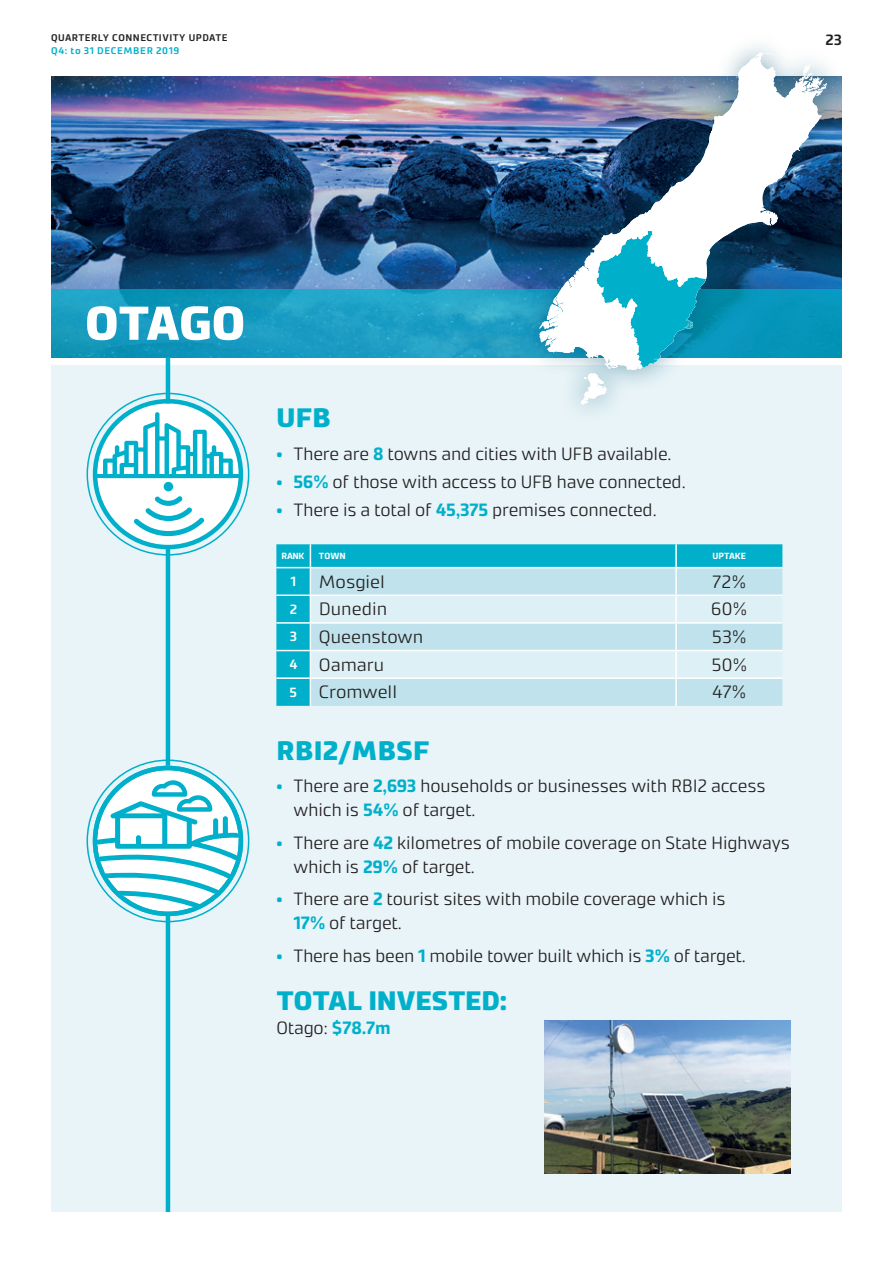
<style>
.page{position:relative;width:893px;height:1263px;background:#fff}
.page>*{position:absolute;margin:0;border:0;box-sizing:border-box;transform-origin:0 0}
.t1{font:900 48px "Accura";letter-spacing:-.005em;color:#fff;scale:1.05 1}
.t2{font:900 27px "Accura";letter-spacing:-.005em;color:#00b0cb;scale:1.05 1}
.t3{font:300 18px/24px "Accura";letter-spacing:-.01em;color:#231f20}
.t4{font:600 15px "Accura";color:#231f20}
.t5{font:600 13.5px "Accura";color:#fff}
.t6{font:600 9.75px "Accura";letter-spacing:.045em;color:#231f20}
.t7{font:600 9.75px "Accura";letter-spacing:.065em;color:#00b0cb}
.t8{font:700 9px "Accura";letter-spacing:.01em;color:#fff}
.s1{font-weight:700;color:#00b0cb}
.s2{font-weight:600;font-size:13.5px;color:#fff}
</style>
<div class="page">
<div style="left:51px;top:366px;width:791px;height:846px;background:#e8f4f8"></div>
<img style="left:51px;top:77px;width:465px;height:212px">
<svg style="left:51px;top:289px;width:465px;height:68px;background:#1a9dc1"></svg>
<div style="left:95px;top:401px;width:146px;height:146px;background:#fff;border-radius:50%"></div>
<div style="left:93px;top:399px;width:150px;height:150px;border:4px solid #00b0cb;border-radius:50%"></div>
<svg style="left:95px;top:768px;width:146px;height:146px"></svg>
<hr style="left:166px;top:547px;width:4px;height:219px;background:#00b0cb">
<hr style="left:166px;top:357px;width:4px;height:46px;background:#00b0cb">
<svg style="left:276px;top:544px;width:34px;height:162px;background:#07b2cc"></svg>
<hr style="left:276px;top:567px;width:34px;height:1px;background:#fff">
<hr style="left:276px;top:594px;width:34px;height:2px;background:#fff">
<hr style="left:276px;top:622px;width:34px;height:2px;background:#fff">
<hr style="left:276px;top:650px;width:34px;height:1px;background:#fff">
<hr style="left:276px;top:677px;width:34px;height:2px;background:#fff">
<svg style="left:310px;top:544px;width:472px;height:162px"></svg>
<hr style="left:676px;top:677px;width:106px;height:2px;background:#fff">
<hr style="left:675px;top:679px;width:2px;height:27px;background:#fff">
<hr style="left:166px;top:914px;width:4px;height:298px;background:#00b0cb">
<img style="left:544px;top:1020px;width:247px;height:154px">
<svg style="left:103px;top:412px;width:130px;height:66px"></svg>
<div style="left:164px;top:482px;width:9px;height:9px;background:#00b0cb;border-radius:50%"></div>
<svg style="left:134px;top:496px;width:70px;height:40px"></svg>
<hr style="left:230px;top:474px;width:12px;height:4px;background:#00b0cb">
<hr style="left:95px;top:474px;width:12px;height:4px;background:#00b0cb">
<svg style="left:93px;top:780px;width:151px;height:130px;background:#ade5ee"></svg>
<div style="left:93px;top:766px;width:150px;height:150px;border:4px solid #00b0cb;border-radius:50%"></div>
<div style="left:516px;top:29px;width:333px;height:398px;background:#005676;opacity:.5"></div>
<img style="left:539px;top:53px;width:288px;height:352px">
<p class="t6" style="left:51px;top:32px;width:178px">QUARTERLY CONNECTIVITY UPDATE</p>
<p class="t4" style="left:826px;top:30px;width:18px">23</p>
<p class="t7" style="left:51px;top:45px;width:130px">Q4: to 31 DECEMBER 2019</p>
<h1 class="t1" style="left:85px;top:294px;width:154px">OTAGO</h1>
<h2 class="t2" style="left:277px;top:401px;width:53px">UFB</h2>
<p class="t3" style="left:276px;top:441px;width:397px"><span class="s1">•</span> There are <span class="s1">8</span> towns and cities with UFB available.</p>
<p class="t3" style="left:276px;top:469px;width:411px"><span class="s1">• 56%</span> of those with access to UFB have connected.</p>
<p class="t3" style="left:276px;top:498px;width:382px"><span class="s1">•</span> There is a total of <span class="s1">45,375</span> premises connected.</p>
<p class="t8" style="left:281px;top:550px;width:25px">RANK</p>
<p class="t8" style="left:319px;top:550px;width:28px">TOWN</p>
<p class="t8" style="left:712px;top:550px;width:35px">UPTAKE</p>
<p class="t5" style="left:290px;top:573px;width:7px">1</p>
<p class="t3" style="left:319px;top:569px;width:68px">Mosgiel</p>
<p class="t3" style="left:712px;top:569px;width:36px">72%</p>
<p class="t3" style="left:290px;top:597px;width:99px"><span class="s2">2</span> Dunedin</p>
<p class="t3" style="left:711px;top:597px;width:37px">60%</p>
<p class="t3" style="left:290px;top:624px;width:135px"><span class="s2">3</span> Queenstown</p>
<p class="t3" style="left:712px;top:624px;width:37px">53%</p>
<p class="t3" style="left:289px;top:652px;width:96px"><span class="s2">4</span> Oamaru</p>
<p class="t3" style="left:711px;top:652px;width:37px">50%</p>
<p class="t3" style="left:290px;top:680px;width:109px"><span class="s2">5</span> Cromwell</p>
<p class="t3" style="left:712px;top:680px;width:36px">47%</p>
<h2 class="t2" style="left:277px;top:734px;width:147px">RBI2/MBSF</h2>
<p class="t3" style="left:293px;top:773px;width:474px;text-indent:-17px"><span class="s1">•</span> There are <span class="s1">2,693</span> households or businesses with RBI2 access which is <span class="s1">54%</span> of target.</p>
<p class="t3" style="left:293px;top:830px;width:498px;text-indent:-17px"><span class="s1">•</span> There are <span class="s1">42</span> kilometres of mobile coverage on State Highways which is <span class="s1">29%</span> of target.</p>
<p class="t3" style="left:293px;top:886px;width:434px;text-indent:-17px"><span class="s1">•</span> There are <span class="s1">2</span> tourist sites with mobile coverage which is<br><span class="s1">17%</span> of target.</p>
<p class="t3" style="left:276px;top:943px;width:471px"><span class="s1">•</span> There has been <span class="s1">1</span> mobile tower built which is <span class="s1">3%</span> of target.</p>
<h2 class="t2" style="left:277px;top:984px;width:221px">TOTAL INVESTED:</h2>
<p class="t3" style="left:276px;top:1015px;width:116px">Otago: <span class="s1">$78.7m</span></p>
</div>
